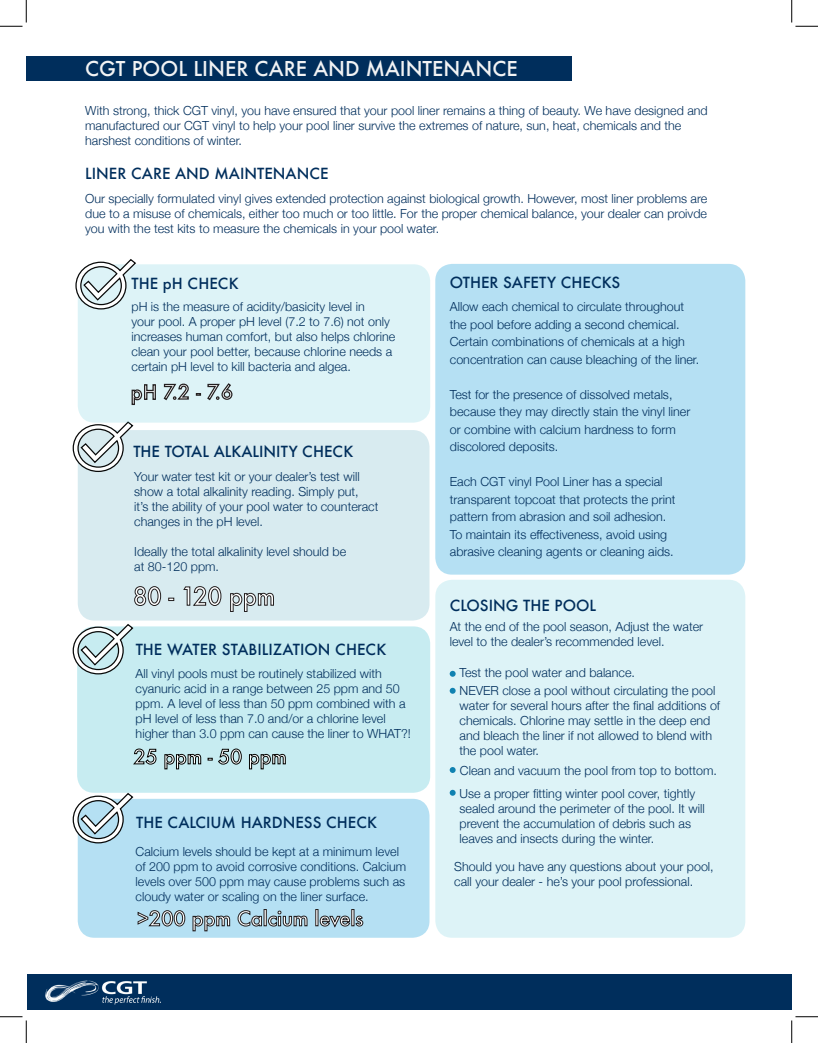
<style>
.page{position:relative;width:818px;height:1043px;background:#fff}
.page>*{position:absolute;margin:0;border:0;box-sizing:border-box;transform-origin:0 0}
.t1{font:500 20px "Futura";color:#f2f3f4}
.t2{font:500 15px "Futura";color:#002e5c}
.t3{font:300 12.5px/15px "Helvetica Neue";color:#002e5c}
</style>
<div class="page">
<div style="left:27px;top:56px;width:545px;height:25px;background:#002e5c"></div>
<div style="left:27px;top:974px;width:764px;height:35px;background:#002e5c"></div>
<div style="left:78px;top:798px;width:351px;height:139px;background:#b5e0f3;border-radius:17px"></div>
<div style="left:435px;top:264px;width:310px;height:310px;background:#b5e0f3;border-radius:17px"></div>
<div style="left:78px;top:430px;width:351px;height:190px;background:#d8ebf0;border-radius:17px"></div>
<svg style="left:72px;top:420px;width:62px;height:52px"></svg>
<div style="left:78px;top:264px;width:352px;height:158px;background:#ddf3f7;border-radius:17px"></div>
<svg style="left:75px;top:259px;width:61px;height:51px"></svg>
<svg style="left:163px;top:383px;width:26px;height:18px"></svg>
<svg style="left:196px;top:383px;width:37px;height:18px"></svg>
<svg style="left:131px;top:384px;width:25px;height:21px"></svg>
<div style="left:77px;top:626px;width:353px;height:166px;background:#c7ecf1;border-radius:17px"></div>
<svg style="left:72px;top:624px;width:62px;height:51px"></svg>
<svg style="left:133px;top:748px;width:24px;height:16px"></svg>
<svg style="left:164px;top:753px;width:37px;height:16px"></svg>
<svg style="left:218px;top:748px;width:24px;height:16px"></svg>
<svg style="left:249px;top:753px;width:37px;height:16px"></svg>
<svg style="left:137px;top:910px;width:48px;height:16px"></svg>
<svg style="left:192px;top:915px;width:38px;height:16px"></svg>
<svg style="left:237px;top:909px;width:70px;height:17px"></svg>
<div style="left:315px;top:909px;width:3px;height:17px;border:1px solid #231f20"></div>
<svg style="left:316px;top:909px;width:47px;height:18px"></svg>
<svg style="left:134px;top:586px;width:27px;height:20px"></svg>
<svg style="left:168px;top:597px;width:6px;height:4px"></svg>
<svg style="left:183px;top:586px;width:39px;height:20px"></svg>
<svg style="left:230px;top:592px;width:44px;height:20px"></svg>
<div style="left:435px;top:579px;width:310px;height:358px;background:#ddf3f7;border-radius:17px"></div>
<svg style="left:449px;top:671px;width:6px;height:5px"></svg>
<svg style="left:449px;top:687px;width:6px;height:6px"></svg>
<svg style="left:449px;top:767px;width:6px;height:6px"></svg>
<svg style="left:449px;top:789px;width:6px;height:6px"></svg>
<svg style="left:72px;top:792px;width:62px;height:52px"></svg>
<img style="left:45px;top:980px;width:116px;height:25px">
<svg style="left:0;top:0;width:27px;height:27px"></svg>
<svg style="left:0;top:1016px;width:27px;height:26px"></svg>
<svg style="left:791px;top:0;width:27px;height:27px"></svg>
<svg style="left:791px;top:1016px;width:27px;height:26px"></svg>
<p class="t1" style="left:85px;top:55px;width:434px">CGT POOL LINER CARE AND MAINTENANCE</p>
<p class="t3" style="left:85px;top:102px;width:624px">With strong, thick CGT vinyl, you have ensured that your pool liner remains a thing of beauty. We have designed and</p>
<p class="t3" style="left:85px;top:117px;width:597px">manufactured our CGT vinyl to help your pool liner survive the extremes of nature, sun, heat, chemicals and the</p>
<p class="t3" style="left:85px;top:132px;width:158px">harshest conditions of winter.</p>
<p class="t2" style="left:85px;top:163px;width:245px">LINER CARE AND MAINTENANCE</p>
<p class="t3" style="left:85px;top:190px;width:623px">Our specially formulated vinyl gives extended protection against biological growth. However, most liner problems are</p>
<p class="t3" style="left:85px;top:205px;width:623px">due to a misuse of chemicals, either too much or too little. For the proper chemical balance, your dealer can proivde you with the test kits to measure the chemicals in your pool water.</p>
<p class="t2" style="left:131px;top:273px;width:109px">THE pH CHECK</p>
<p class="t3" style="left:131px;top:298px;width:235px">pH is the measure of acidity/basicity level in</p>
<p class="t3" style="left:131px;top:313px;width:260px">your pool. A proper pH level (7.2 to 7.6) not only</p>
<p class="t3" style="left:131px;top:328px;width:265px">increases human comfort, but also helps chlorine</p>
<p class="t3" style="left:131px;top:343px;width:262px">clean your pool better, because chlorine needs a</p>
<p class="t3" style="left:131px;top:358px;width:221px">certain pH level to kill bacteria and algea.</p>
<p class="t2" style="left:133px;top:440px;width:221px">THE TOTAL ALKALINITY CHECK</p>
<p class="t3" style="left:134px;top:468px;width:227px">Your water test kit or your dealer’s test will</p>
<p class="t3" style="left:134px;top:483px;width:226px">show a total alkalinity reading. Simply put,</p>
<p class="t3" style="left:134px;top:498px;width:246px">it’s the ability of your pool water to counteract</p>
<p class="t3" style="left:134px;top:513px;width:130px">changes in the pH level.</p>
<p class="t3" style="left:134px;top:543px;width:213px">Ideally the total alkalinity level should be</p>
<p class="t3" style="left:134px;top:558px;width:86px">at 80-120 ppm.</p>
<p class="t2" style="left:136px;top:639px;width:252px">THE WATER STABILIZATION CHECK</p>
<p class="t3" style="left:136px;top:664px;width:248px">All vinyl pools must be routinely stabilized with</p>
<p class="t3" style="left:136px;top:679px;width:271px">cyanuric acid in a range between 25 ppm and 50 ppm. A level of less than 50 ppm combined with a</p>
<p class="t3" style="left:136px;top:709px;width:251px">pH level of less than 7.0 and/or a chlorine level</p>
<p class="t3" style="left:136px;top:724px;width:277px">higher than 3.0 ppm can cause the liner to WHAT?!</p>
<p class="t2" style="left:136px;top:811px;width:242px">THE CALCIUM HARDNESS CHECK</p>
<p class="t3" style="left:136px;top:842px;width:272px">Calcium levels should be kept at a minimum level of 200 ppm to avoid corrosive conditions. Calcium levels over 500 ppm may cause problems such as cloudy water or scaling on the liner surface.</p>
<p class="t2" style="left:450px;top:272px;width:172px">OTHER SAFETY CHECKS</p>
<p class="t3" style="left:450px;top:298px;width:236px">Allow each chemical to circulate throughout</p>
<p class="t3" style="left:450px;top:316px;width:231px">the pool before adding a second chemical.</p>
<p class="t3" style="left:450px;top:333px;width:236px">Certain combinations of chemicals at a high</p>
<p class="t3" style="left:450px;top:351px;width:251px">concentration can cause bleaching of the liner.</p>
<p class="t3" style="left:450px;top:386px;width:224px">Test for the presence of dissolved metals,</p>
<p class="t3" style="left:450px;top:403px;width:242px">because they may directly stain the vinyl liner</p>
<p class="t3" style="left:450px;top:421px;width:227px">or combine with calcium hardness to form</p>
<p class="t3" style="left:450px;top:438px;width:110px">discolored deposits.</p>
<p class="t3" style="left:450px;top:473px;width:214px">Each CGT vinyl Pool Liner has a special</p>
<p class="t3" style="left:450px;top:491px;width:227px">transparent topcoat that protects the print</p>
<p class="t3" style="left:450px;top:508px;width:218px">pattern from abrasion and soil adhesion.</p>
<p class="t3" style="left:450px;top:526px;width:219px">To maintain its effectiveness, avoid using</p>
<p class="t3" style="left:450px;top:543px;width:225px">abrasive cleaning agents or cleaning aids.</p>
<p class="t2" style="left:450px;top:595px;width:148px">CLOSING THE POOL</p>
<p class="t3" style="left:449px;top:618px;width:255px">At the end of the pool season, Adjust the water</p>
<p class="t3" style="left:449px;top:633px;width:216px">level to the dealer’s recommended level.</p>
<p class="t3" style="left:459px;top:664px;width:177px">Test the pool water and balance.</p>
<p class="t3" style="left:459px;top:682px;width:257px">NEVER close a pool without circulating the pool</p>
<p class="t3" style="left:459px;top:697px;width:262px">water for several hours after the final additions of</p>
<p class="t3" style="left:459px;top:712px;width:252px">chemicals. Chlorine may settle in the deep end</p>
<p class="t3" style="left:459px;top:727px;width:254px">and bleach the liner if not allowed to blend with</p>
<p class="t3" style="left:459px;top:742px;width:81px">the pool water.</p>
<p class="t3" style="left:460px;top:762px;width:259px">Clean and vacuum the pool from top to bottom.</p>
<p class="t3" style="left:459px;top:785px;width:237px">Use a proper fitting winter pool cover, tightly</p>
<p class="t3" style="left:459px;top:800px;width:246px">sealed around the perimeter of the pool. It will</p>
<p class="t3" style="left:459px;top:815px;width:233px">prevent the accumulation of debris such as</p>
<p class="t3" style="left:459px;top:830px;width:196px">leaves and insects during the winter.</p>
<p class="t3" style="left:454px;top:858px;width:261px">Should you have any questions about your pool,</p>
<p class="t3" style="left:454px;top:873px;width:240px">call your dealer - he’s your pool professional.</p>
</div>
